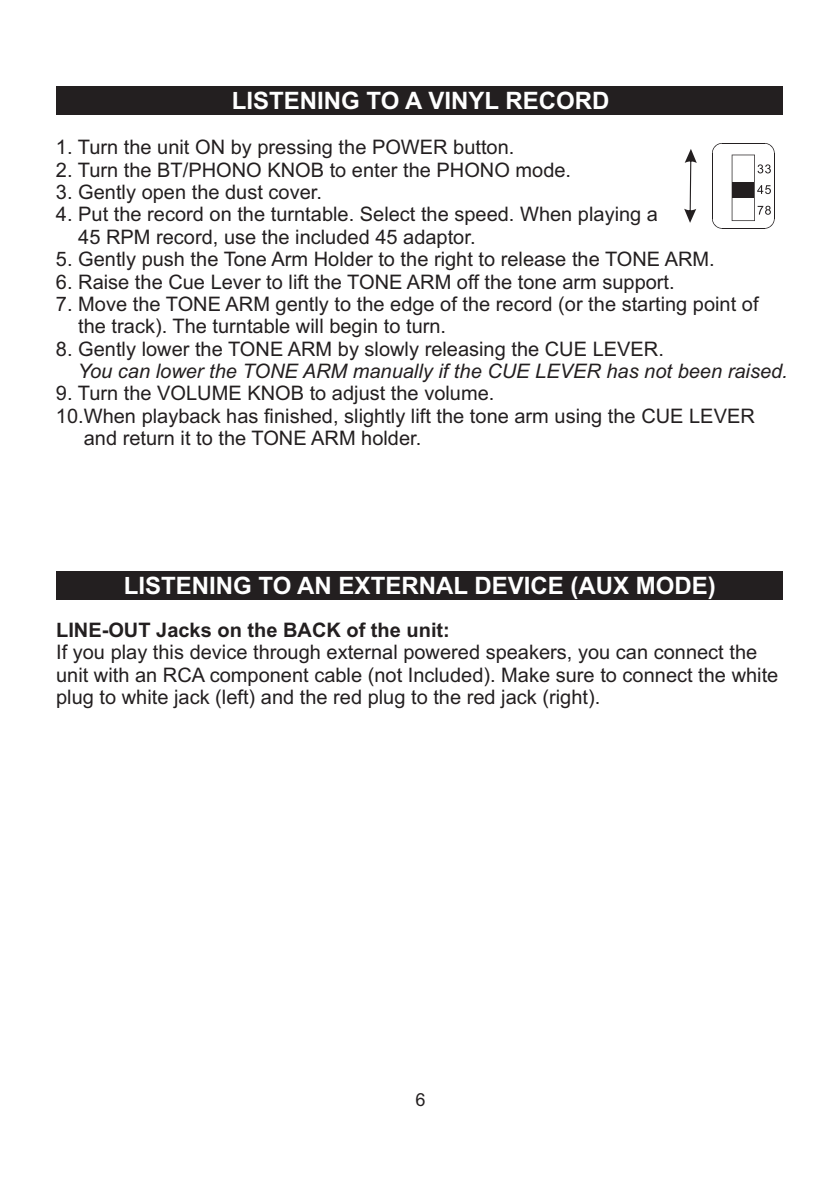
<style>
.page{position:relative;width:840px;height:1191px;background:#fff}
.page>*{position:absolute;margin:0;border:0;box-sizing:border-box;transform-origin:0 0}
.t1{font:700 24px "Arial";color:#fff}
.t2{font:20px/22.4px "Arial";color:#231f20}
.t3{font:italic 20px "Arial";color:#231f20}
.t4{font:700 20px "Arial";color:#231f20}
.t5{font:18px "Arial Unicode MS";color:#231f20}
</style>
<div class="page">
<div style="left:57px;top:86px;width:725px;height:28px;background:#231f20"></div>
<div style="left:56px;top:571px;width:726px;height:28px;background:#231f20"></div>
<hr style="left:721px;top:143px;width:43px;height:1px;background:#231f20">
<hr style="left:721px;top:228px;width:43px;height:1px;background:#231f20">
<svg style="left:712px;top:218px;width:9px;height:11px"></svg>
<hr style="left:711px;top:153px;width:1px;height:65px;background:#231f20">
<svg style="left:712px;top:143px;width:9px;height:10px"></svg>
<svg style="left:731px;top:143px;width:43px;height:86px"></svg>
<svg style="left:684px;top:149px;width:12px;height:74px"></svg>
<p class="t1" style="left:231px;top:91px;width:379px">LISTENING TO A VINYL RECORD</p>
<p class="t2" style="left:56px;top:138px;width:459px">1. Turn the unit ON by pressing the POWER button.</p>
<p class="t2" style="left:56px;top:160px;width:516px">2. Turn the BT/PHONO KNOB to enter the PHONO mode.</p>
<p class="t2" style="left:56px;top:183px;width:267px">3. Gently open the dust cover.</p>
<p class="t2" style="left:78px;top:205px;width:581px;text-indent:-22px">4. Put the record on the turntable. Select the speed. When playing a<br>45 RPM record, use the included 45 adaptor.</p>
<p class="t2" style="left:56px;top:250px;width:660px">5. Gently push the Tone Arm Holder to the right to release the TONE ARM.</p>
<p class="t2" style="left:56px;top:272px;width:620px">6. Raise the Cue Lever to lift the TONE ARM off the tone arm support.</p>
<p class="t2" style="left:78px;top:294px;width:681px;text-indent:-22px">7. Move the TONE ARM gently to the edge of the record (or the starting point of the track). The turntable will begin to turn.</p>
<p class="t2" style="left:56px;top:339px;width:609px">8. Gently lower the TONE ARM by slowly releasing the CUE LEVER.</p>
<p class="t3" style="left:78px;top:363px;width:711px">You can lower the TONE ARM manually if the CUE LEVER has not been raised.</p>
<p class="t2" style="left:56px;top:384px;width:439px">9. Turn the VOLUME KNOB to adjust the volume.</p>
<p class="t2" style="left:56px;top:406px;width:700px">10.When playback has finished, slightly lift the tone arm using the CUE LEVER</p>
<p class="t2" style="left:84px;top:428px;width:339px">and return it to the TONE ARM holder.</p>
<p class="t1" style="left:124px;top:576px;width:593px">LISTENING TO AN EXTERNAL DEVICE (AUX MODE)</p>
<p class="t4" style="left:56px;top:622px;width:395px">LINE-OUT Jacks on the BACK of the unit:</p>
<p class="t2" style="left:56px;top:643px;width:723px">If you play this device through external powered speakers, you can connect the unit with an RCA component cable (not Included). Make sure to connect the white plug to white jack (left) and the red plug to the red jack (right).</p>
<p class="t5" style="left:415px;top:1092px;width:12px">6</p>
</div>
